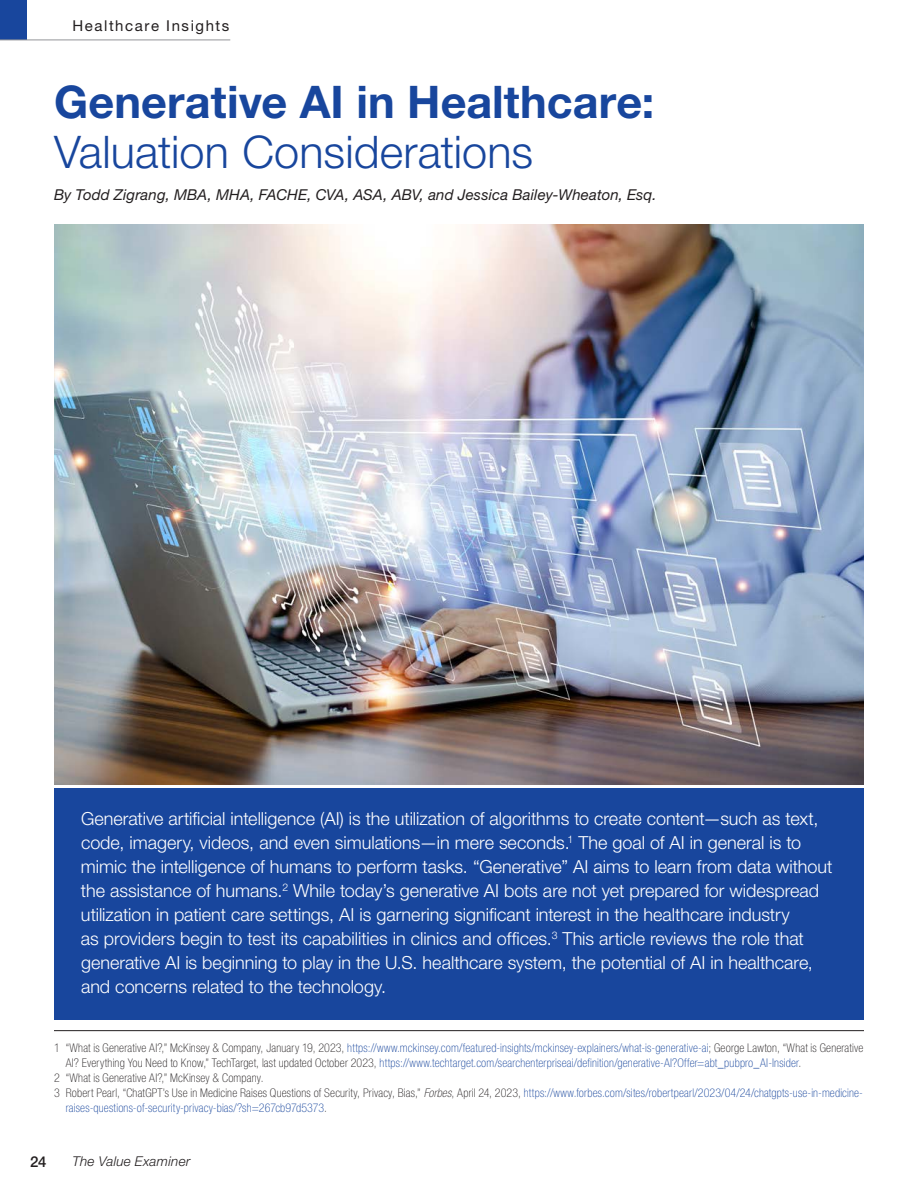
<style>
.page{position:relative;width:918px;height:1188px;background:#fff}
.page>*{position:absolute;margin:0;border:0;box-sizing:border-box;transform-origin:0 0}
.t1{font:700 45px/49.5px "Helvetica Neue LT Std";color:#18469d}
.Base_Paragraph{font:300 18px/24px "Helvetica Neue LT Std";color:#fff}
.t2{font:italic 15px "Helvetica Neue LT Std";letter-spacing:.005em;color:#231f20}
.t3{font:15px "Helvetica Neue LT Std";letter-spacing:.105em;color:#231f20}
.t4{font:500 15px "Helvetica Neue LT Std";color:#231f20}
.t5{font:italic 300 13.5px "Helvetica Neue LT Std";letter-spacing:.02em;color:#231f20}
.Footnote_text{font:100 condensed 12px/15px "Helvetica Neue LT Std";letter-spacing:.02em;color:#18469d}
.Footnote_text-2{font:100 condensed 12px "Helvetica Neue LT Std";letter-spacing:.02em;color:#231f20}
.s1{font-weight:300}
.s2{color:#231f20}
.s3{font-style:italic;color:#231f20}
</style>
<div class="page">
<div style="left:54px;top:789px;width:810px;height:231px;background:#18469d"></div>
<hr style="left:54px;top:1030px;width:810px;height:1px;background:#231f20">
<img style="left:54px;top:224px;width:810px;height:560px">
<div style="left:0;top:0;width:26px;height:40px;background:#18469d"></div>
<hr style="left:0;top:40px;width:230px;height:1px;background:#939598">
<p class="t3" style="left:72px;top:16px;width:159px">Healthcare Insights</p>
<p class="t1" style="left:54px;top:77px;width:602px">Generative AI in Healthcare:<br><span class="s1">Valuation Considerations</span></p>
<p class="t2" style="left:54px;top:185px;width:604px">By Todd Zigrang, MBA, MHA, FACHE, CVA, ASA, ABV, and Jessica Bailey-Wheaton, Esq.</p>
<p class="Base_Paragraph" style="left:81px;top:806px;width:753px">Generative artificial intelligence (AI) is the utilization of algorithms to create content—such as text, code, imagery, videos, and even simulations—in mere seconds.<sup>1</sup> The goal of AI in general is to mimic the intelligence of humans to perform tasks. “Generative” AI aims to learn from data without the assistance of humans.<sup>2</sup> While today’s generative AI bots are not yet prepared for widespread utilization in patient care settings, AI is garnering significant interest in the healthcare industry<br>as providers begin to test its capabilities in clinics and offices.<sup>3</sup> This article reviews the role that generative AI is beginning to play in the U.S. healthcare system, the potential of AI in healthcare, and concerns related to the technology.</p>
<p class="Footnote_text" style="left:66px;top:1041px;width:799px;text-indent:-12px"><span class="s2">1 “What is Generative AI?,” McKinsey &amp; Company, January 19, 2023,</span> https://www.mckinsey.com/featured-insights/mckinsey-explainers/what-is-generative-ai<span class="s2">; George Lawton, “What is Generative<br>AI? Everything You Need to Know,” TechTarget, last updated October 2023,</span> https://www.techtarget.com/searchenterpriseai/definition/generative-AI?Offer=abt_pubpro_AI-Insider<span class="s2">.</span></p>
<p class="Footnote_text-2" style="left:54px;top:1071px;width:211px">2 “What is Generative AI?,” McKinsey &amp; Company.</p>
<p class="Footnote_text" style="left:66px;top:1086px;width:799px;text-indent:-12px"><span class="s2">3 Robert Pearl, “ChatGPT’s Use in Medicine Raises Questions of Security, Privacy, Bias,”</span> <span class="s3">Forbes</span><span class="s2">, April 24, 2023,</span> https://www.forbes.com/sites/robertpearl/2023/04/24/chatgpts-use-in-medicine&shy;raises-questions-of-security-privacy-bias/?sh=267cb97d5373<span class="s2">.</span></p>
<p class="t4" style="left:30px;top:1153px;width:18px">24</p>
<p class="t5" style="left:72px;top:1153px;width:120px">The Value Examiner</p>
</div>
